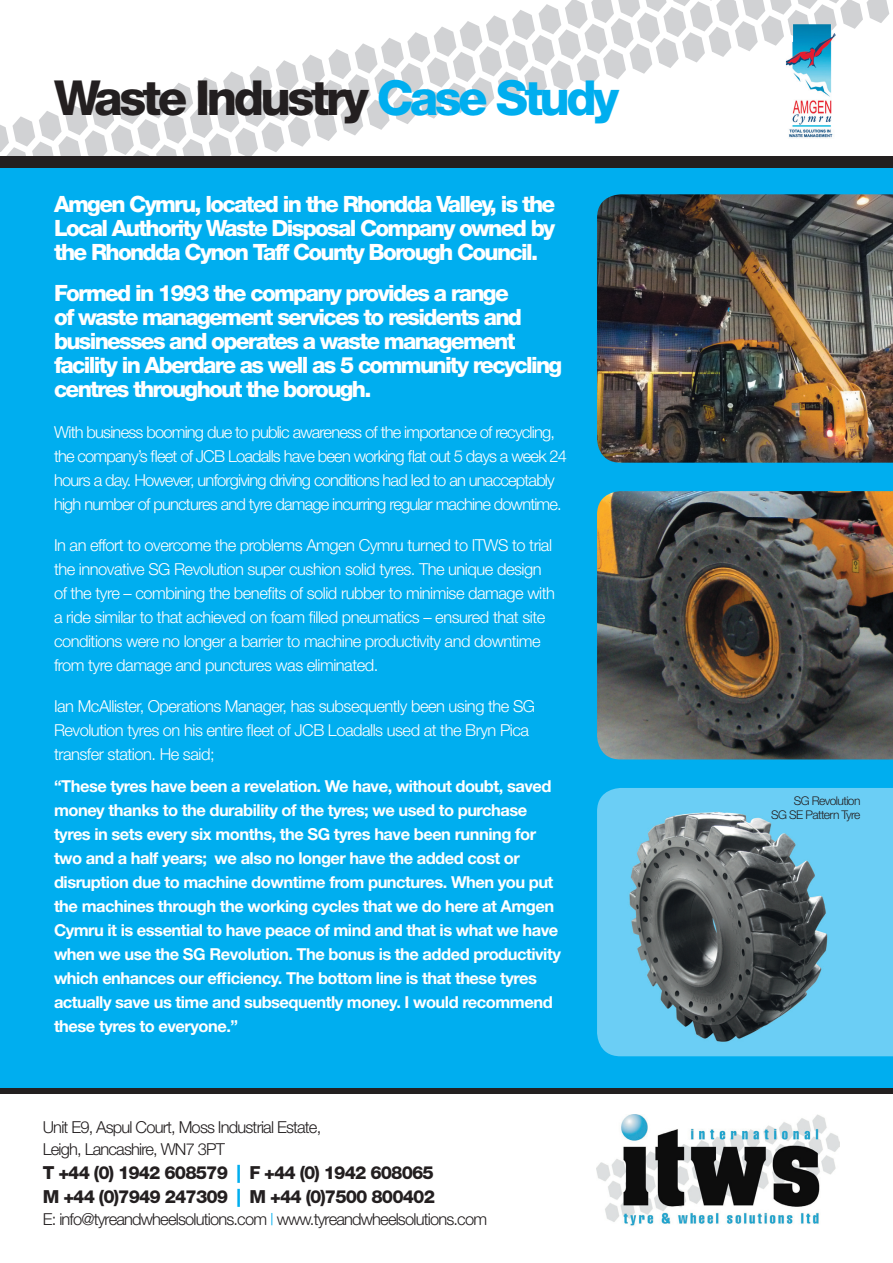
<style>
.page{position:relative;width:893px;height:1263px;background:#fff}
.page>*{position:absolute;margin:0;border:0;box-sizing:border-box;transform-origin:0 0}
.t1{font:800 48.3px "Helvetica Neue LT Std";letter-spacing:-.075em;color:#231f20}
.t2{font:800 22.5px/24px "Helvetica Neue LT Std";letter-spacing:-.075em;color:#fff;text-align:justify}
.t3{font:800 18px "Helvetica Neue LT Std";letter-spacing:-.05em;color:#231f20}
.t4{font:700 16.5px/24px "Helvetica Neue LT Std";letter-spacing:-.03em;color:#fff}
.t5{font:300 16.5px/24px "Helvetica Neue";letter-spacing:-.03em;color:#fff}
.t6{font:300 16.5px/24px "Helvetica Neue";letter-spacing:-.05em;color:#fff}
.t7{font:300 16.5px "Helvetica Neue";letter-spacing:-.05em;color:#231f20}
.t8{font:300 12px "Helvetica Neue";letter-spacing:-.05em;color:#231f20}
.s1{color:#00aeef}
</style>
<div class="page">
<div style="left:0;top:166px;width:893px;height:924px;background:#00aeef"></div>
<svg style="left:0;top:0;width:890px;height:156px"></svg>
<div style="left:0;top:156px;width:893px;height:11px;background:#231f20"></div>
<div style="left:0;top:1089px;width:893px;height:5px;background:#231f20"></div>
<img style="left:596px;top:1114px;width:244px;height:112px">
<img style="left:597px;top:194px;width:296px;height:269px">
<img style="left:597px;top:491px;width:296px;height:269px">
<svg style="left:597px;top:788px;width:296px;height:269px;background:#629cb3"></svg>
<img style="left:786px;top:24px;width:50px;height:115px">
<p class="t1" style="left:54px;top:69px;width:567px">Waste Industry <span class="s1">Case Study</span></p>
<p class="t2" style="left:54px;top:192px;width:503px">Amgen Cymru, located in the Rhondda Valley, is the Local Authority Waste Disposal Company owned by the Rhondda Cynon Taff County Borough Council.</p>
<p class="t2" style="left:54px;top:281px;width:510px;text-align:left">Formed in 1993 the company provides a range<br>of waste management services to residents and businesses and operates a waste management facility in Aberdare as well as 5 community recycling centres throughout the borough.</p>
<p class="t6" style="left:54px;top:419px;width:514px">With business booming due to public awareness of the importance of recycling, the company’s fleet of JCB Loadalls have been working flat out 5 days a week 24 hours a day. However, unforgiving driving conditions had led to an unacceptably high number of punctures and tyre damage incurring regular machine downtime.</p>
<p class="t5" style="left:54px;top:532px;width:502px">In an effort to overcome the problems Amgen Cymru turned to ITWS to trial the innovative SG Revolution super cushion solid tyres. The unique design of the tyre – combining the benefits of solid rubber to minimise damage with a ride similar to that achieved on foam filled pneumatics – ensured that site conditions were no longer a barrier to machine productivity and downtime from tyre damage and punctures was eliminated.</p>
<p class="t5" style="left:54px;top:693px;width:483px">Ian McAllister, Operations Manager, has subsequently been using the SG<br>Revolution tyres on his entire fleet of JCB Loadalls used at the Bryn Pica transfer station. He said;</p>
<p class="t4" style="left:54px;top:774px;width:508px">“These tyres have been a revelation. We have, without doubt, saved money thanks to the durability of the tyres; we used to purchase tyres in sets every six months, the SG tyres have been running for two and a half years; we also no longer have the added cost or disruption due to machine downtime from punctures. When you put the machines through the working cycles that we do here at Amgen Cymru it is essential to have peace of mind and that is what we have when we use the SG Revolution. The bonus is the added productivity which enhances our efficiency. The bottom line is that these tyres actually save us time and subsequently money. I would recommend these tyres to everyone.”</p>
<p class="t7" style="left:43px;top:1117px;width:280px">Unit E9, Aspul Court, Moss Industrial Estate,</p>
<p class="t7" style="left:43px;top:1138px;width:184px">Leigh, Lancashire, WN7 3PT</p>
<p class="t3" style="left:43px;top:1161px;width:393px">T +44 (0) 1942 608579 <span class="s1">|</span> F +44 (0) 1942 608065</p>
<p class="t3" style="left:43px;top:1185px;width:394px">M +44 (0)7949 247309 <span class="s1">|</span> M +44 (0)7500 800402</p>
<p class="t7" style="left:43px;top:1209px;width:446px">E: info@tyreandwheelsolutions.com <span class="s1">|</span> www.tyreandwheelsolutions.com</p>
<p class="t8" style="left:794px;top:793px;width:68px">SG Revolution</p>
<p class="t8" style="left:771px;top:807px;width:91px">SG SE Pattern Tyre</p>
</div>
